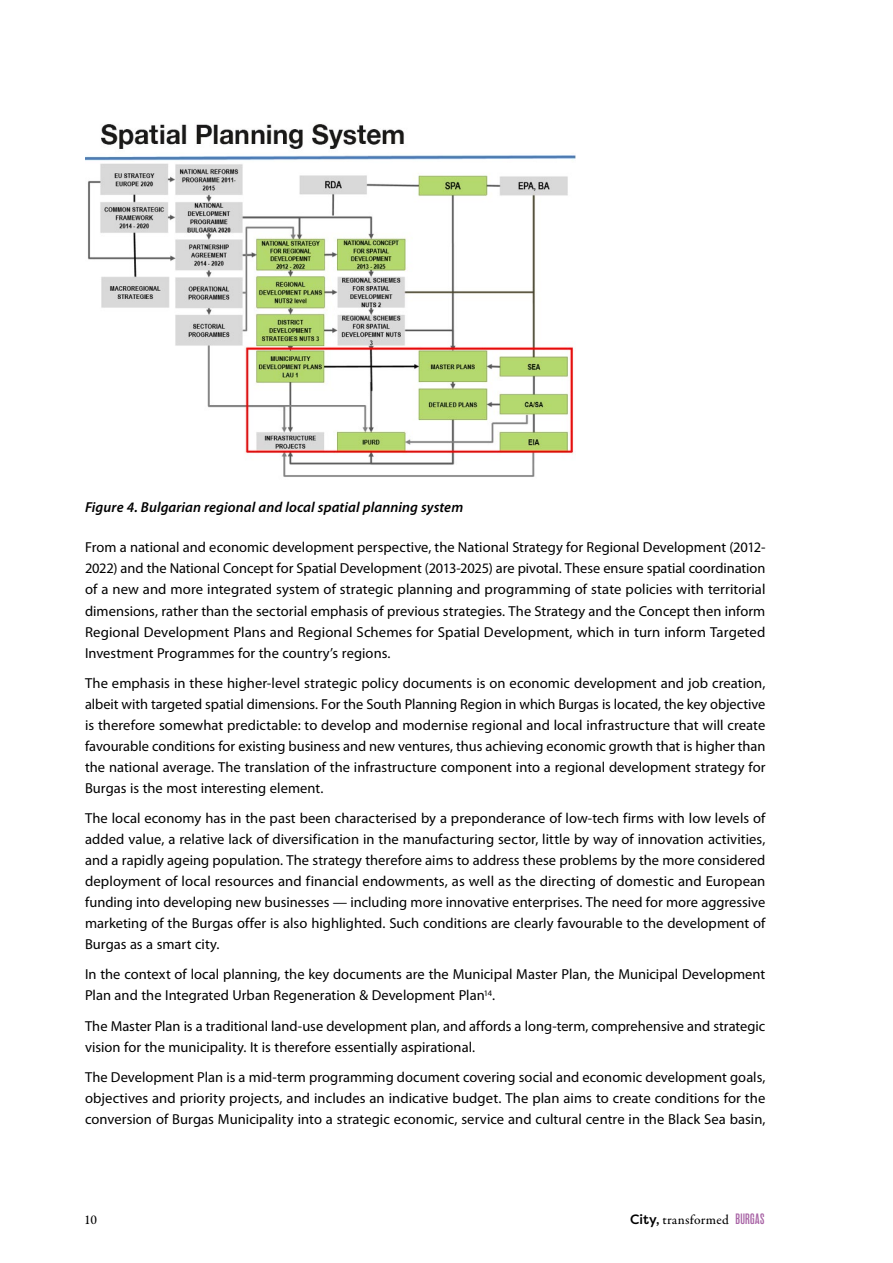
<style>
.page{position:relative;width:893px;height:1263px;background:#fff}
.page>*{position:absolute;margin:0;border:0;box-sizing:border-box;transform-origin:0 0}
.t1{font:14.55px/21px "Myriad Pro";color:#000;text-align:justify}
.t2{font:italic 600 14.55px "Myriad Pro";letter-spacing:.005em;color:#000}
.t3{font:500 13.5px "Garamond Premr Pro";letter-spacing:.02em;color:#000}
.s1{font-family:"Filson Pro"}
.s2{font-family:"Rama Gothic M";font-weight:600;font-size:15px;color:#a863a5}
</style>
<div class="page">
<img style="left:85px;top:124px;width:490px;height:353px">
<p class="t2" style="left:85px;top:499px;width:380px">Figure 4. Bulgarian regional and local spatial planning system</p>
<p class="t1" style="left:85px;top:537px;width:682px">From a national and economic development perspective, the National Strategy for Regional Development (2012- 2022) and the National Concept for Spatial Development (2013-2025) are pivotal. These ensure spatial coordination of a new and more integrated system of strategic planning and programming of state policies with territorial dimensions, rather than the sectorial emphasis of previous strategies. The Strategy and the Concept then inform Regional Development Plans and Regional Schemes for Spatial Development, which in turn inform Targeted Investment Programmes for the country’s regions.</p>
<p class="t1" style="left:85px;top:673px;width:682px">The emphasis in these higher-level strategic policy documents is on economic development and job creation, albeit with targeted spatial dimensions. For the South Planning Region in which Burgas is located, the key objective is therefore somewhat predictable: to develop and modernise regional and local infrastructure that will create favourable conditions for existing business and new ventures, thus achieving economic growth that is higher than the national average. The translation of the infrastructure component into a regional development strategy for Burgas is the most interesting element.</p>
<p class="t1" style="left:85px;top:808px;width:682px">The local economy has in the past been characterised by a preponderance of low-tech firms with low levels of added value, a relative lack of diversification in the manufacturing sector, little by way of innovation activities, and a rapidly ageing population. The strategy therefore aims to address these problems by the more considered deployment of local resources and financial endowments, as well as the directing of domestic and European funding into developing new businesses — including more innovative enterprises. The need for more aggressive marketing of the Burgas offer is also highlighted. Such conditions are clearly favourable to the development of Burgas as a smart city.</p>
<p class="t1" style="left:85px;top:964px;width:682px">In the context of local planning, the key documents are the Municipal Master Plan, the Municipal Development<br>Plan and the Integrated Urban Regeneration &amp; Development Plan<sup>14</sup>.</p>
<p class="t1" style="left:85px;top:1016px;width:682px">The Master Plan is a traditional land-use development plan, and affords a long-term, comprehensive and strategic vision for the municipality. It is therefore essentially aspirational.</p>
<p class="t1" style="left:85px;top:1067px;width:682px">The Development Plan is a mid-term programming document covering social and economic development goals, objectives and priority projects, and includes an indicative budget. The plan aims to create conditions for the conversion of Burgas Municipality into a strategic economic, service and cultural centre in the Black Sea basin,</p>
<p class="t3" style="left:84px;top:1212px;width:14px">10</p>
<p class="t3" style="left:630px;top:1212px;width:136px"><span class="s1">City,</span> transformed <span class="s2">BURGAS</span></p>
</div>
